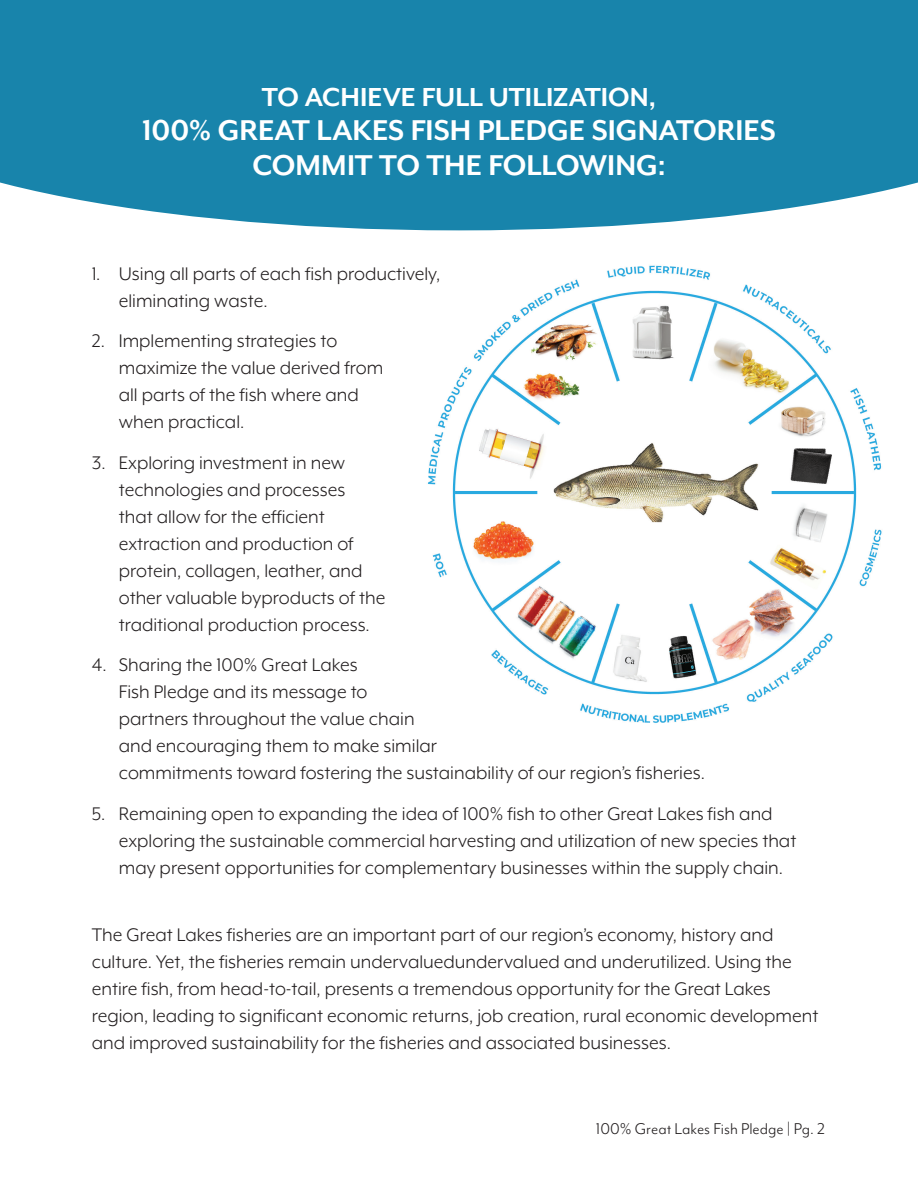
<style>
.page{position:relative;width:918px;height:1188px;background:#fff}
.page>*{position:absolute;margin:0;border:0;box-sizing:border-box;transform-origin:0 0}
.Main_StyleParagraph_Style_1{font:700 33px/34.5px "Mr Eaves XL Mod OT";color:#fff;text-align:center}
.Main_StyleParagraph_Style_1-2{font:700 30px "Mr Eaves XL Mod OT";letter-spacing:-.005em;color:#fff}
.Paragraph_Style_MAIN{font:21px/27px "Mr Eaves XL Mod OT";color:#231f20}
.t1{font:18px "Mr Eaves Mod OT";color:#231f20}
</style>
<div class="page">
<img style="left:428px;top:265px;width:454px;height:458px">
<div style="left:0;top:0;width:918px;height:230px;background:#1884ab"></div>
<p class="Main_StyleParagraph_Style_1-2" style="left:262px;top:80px;width:396px">TO ACHIEVE FULL UTILIZATION,</p>
<p class="Main_StyleParagraph_Style_1" style="left:142px;top:113px;width:635px">100% GREAT LAKES FISH PLEDGE SIGNATORIES<br>COMMIT TO THE FOLLOWING:</p>
<p class="Paragraph_Style_MAIN" style="left:119px;top:260px;width:323px;text-indent:-27px">1. Using all parts of each fish productively, eliminating waste.</p>
<p class="Paragraph_Style_MAIN" style="left:119px;top:327px;width:266px;text-indent:-27px">2. Implementing strategies to maximize the value derived from all parts of the fish where and when practical.</p>
<p class="Paragraph_Style_MAIN" style="left:119px;top:449px;width:268px;text-indent:-27px">3. Exploring investment in new technologies and processes<br>that allow for the efficient extraction and production of protein, collagen, leather, and other valuable byproducts of the traditional production process.</p>
<p class="Paragraph_Style_MAIN" style="left:119px;top:651px;width:588px;text-indent:-27px">4. Sharing the 100% Great Lakes<br>Fish Pledge and its message to<br>partners throughout the value chain<br>and encouraging them to make similar<br>commitments toward fostering the sustainability of our region’s fisheries.</p>
<p class="Paragraph_Style_MAIN" style="left:119px;top:800px;width:679px;text-indent:-27px">5. Remaining open to expanding the idea of 100% fish to other Great Lakes fish and exploring the sustainable commercial harvesting and utilization of new species that may present opportunities for complementary businesses within the supply chain.</p>
<p class="Paragraph_Style_MAIN" style="left:92px;top:921px;width:728px">The Great Lakes fisheries are an important part of our region’s economy, history and culture. Yet, the fisheries remain undervaluedundervalued and underutilized. Using the entire fish, from head-to-tail, presents a tremendous opportunity for the Great Lakes region, leading to significant economic returns, job creation, rural economic development and improved sustainability for the fisheries and associated businesses.</p>
<p class="t1" style="left:596px;top:1119px;width:231px">100% Great Lakes Fish Pledge | Pg. 2</p>
</div>
